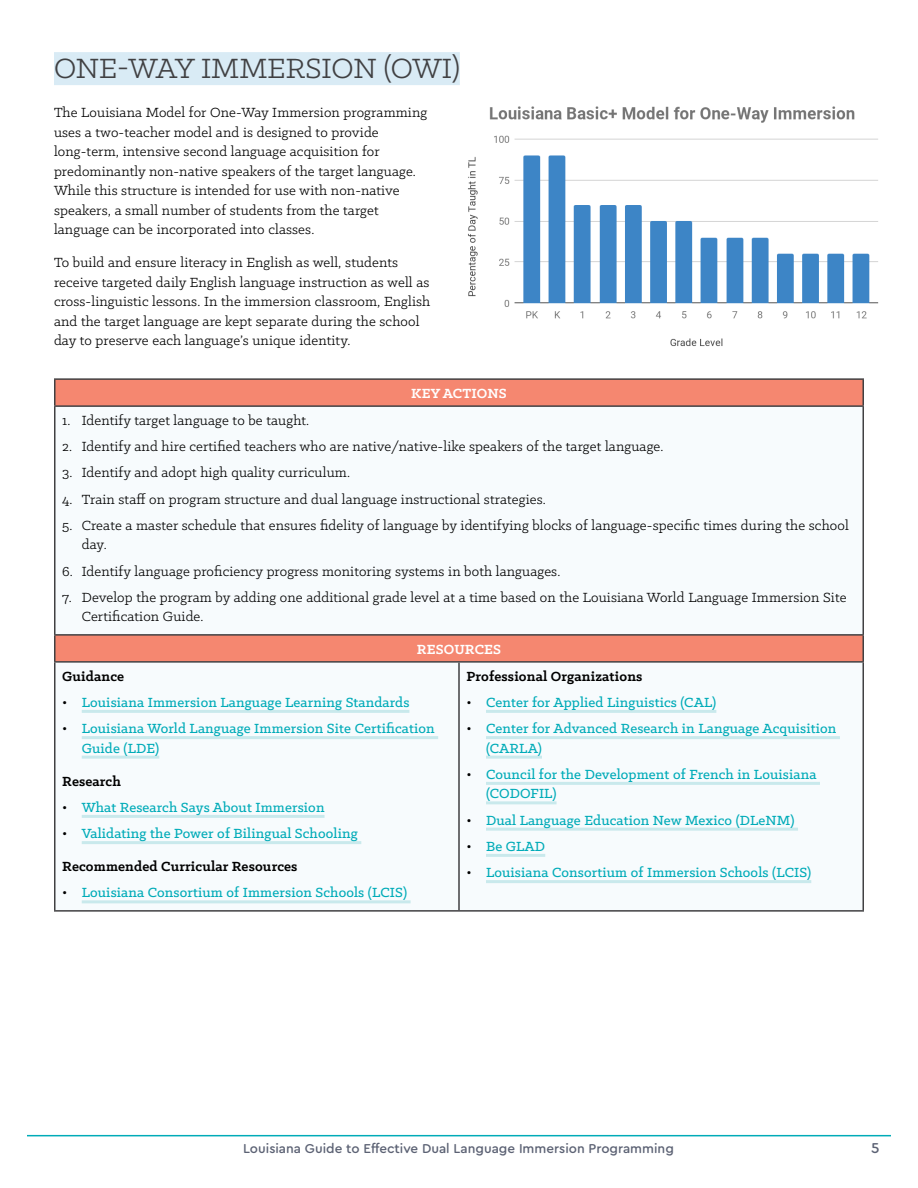
<style>
.page{position:relative;width:918px;height:1188px;background:#fff}
.page>*{position:absolute;margin:0;border:0;box-sizing:border-box;transform-origin:0 0}
.t1{font:31.5px "Klinic Slab";color:#404042}
.Body{font:15px/19.5px "Klinic Slab";letter-spacing:.01em;color:#000}
.t2{font:500 15px/19.5px "Klinic Slab";letter-spacing:.01em;color:#00abb8}
.Body-2{font:700 15px "Klinic Slab";letter-spacing:.01em;color:#000}
.Table_Headers{font:700 15px "Klinic Slab";letter-spacing:.01em;color:#fff}
.t3{font:500 15px "Cera Round Basic";color:#5c6274}
.t4{font:500 13.5px "Cera Round Basic";color:#5c6274}
.s1{font-weight:400;color:#000}
</style>
<div class="page">
<hr style="left:27px;top:1135px;width:864px;height:1px;background:#00abb8">
<div style="left:54px;top:52px;width:406px;height:33px;background:#d9ebf5"></div>
<div style="left:56px;top:380px;width:806px;height:25px;background:#f58770"></div>
<svg style="left:56px;top:636px;width:806px;height:268px"></svg>
<hr style="left:54px;top:407px;width:2px;height:227px;background:#414042">
<hr style="left:862px;top:407px;width:2px;height:227px;background:#414042">
<hr style="left:54px;top:663px;width:2px;height:247px;background:#414042">
<hr style="left:54px;top:910px;width:405px;height:2px;background:#414042">
<hr style="left:458px;top:663px;width:2px;height:247px;background:#414042">
<hr style="left:862px;top:663px;width:2px;height:247px;background:#414042">
<hr style="left:459px;top:910px;width:405px;height:2px;background:#414042">
<hr style="left:54px;top:378px;width:405px;height:2px;background:#414042">
<hr style="left:54px;top:380px;width:2px;height:25px;background:#414042">
<hr style="left:459px;top:378px;width:405px;height:2px;background:#414042">
<hr style="left:862px;top:380px;width:2px;height:25px;background:#414042">
<hr style="left:54px;top:405px;width:405px;height:2px;background:#414042">
<hr style="left:459px;top:405px;width:405px;height:2px;background:#414042">
<hr style="left:54px;top:634px;width:405px;height:2px;background:#414042">
<hr style="left:54px;top:636px;width:2px;height:25px;background:#414042">
<hr style="left:459px;top:634px;width:405px;height:2px;background:#414042">
<hr style="left:862px;top:636px;width:2px;height:25px;background:#414042">
<hr style="left:54px;top:661px;width:405px;height:2px;background:#414042">
<hr style="left:459px;top:661px;width:405px;height:2px;background:#414042">
<hr style="left:82px;top:710px;width:327px;height:3px;background:#c9e9ec">
<hr style="left:82px;top:736px;width:356px;height:3px;background:#c9e9ec">
<hr style="left:82px;top:756px;width:77px;height:3px;background:#c9e9ec">
<hr style="left:82px;top:815px;width:243px;height:3px;background:#c9e9ec">
<hr style="left:82px;top:841px;width:279px;height:3px;background:#c9e9ec">
<hr style="left:82px;top:900px;width:329px;height:3px;background:#c9e9ec">
<hr style="left:486px;top:710px;width:230px;height:3px;background:#c9e9ec">
<hr style="left:486px;top:736px;width:354px;height:3px;background:#c9e9ec">
<hr style="left:486px;top:756px;width:56px;height:3px;background:#c9e9ec">
<hr style="left:486px;top:782px;width:334px;height:3px;background:#c9e9ec">
<hr style="left:486px;top:801px;width:71px;height:3px;background:#c9e9ec">
<hr style="left:486px;top:828px;width:312px;height:3px;background:#c9e9ec">
<hr style="left:486px;top:854px;width:59px;height:3px;background:#c9e9ec">
<hr style="left:486px;top:880px;width:325px;height:3px;background:#c9e9ec">
<img style="left:468px;top:106px;width:411px;height:240px">
<p class="t1" style="left:54px;top:48px;width:407px">ONE-WAY IMMERSION (OWI)</p>
<p class="Body" style="left:54px;top:103px;width:375px">The Louisiana Model for One-Way Immersion programming uses a two-teacher model and is designed to provide long-term, intensive second language acquisition for predominantly non-native speakers of the target language.<br>While this structure is intended for use with non-native speakers, a small number of students from the target language can be incorporated into classes.</p>
<p class="Body" style="left:54px;top:253px;width:378px">To build and ensure literacy in English as well, students receive targeted daily English language instruction as well as cross-linguistic lessons. In the immersion classroom, English and the target language are kept separate during the school day to preserve each language’s unique identity.</p>
<p class="Table_Headers" style="left:411px;top:383px;width:97px">KEY ACTIONS</p>
<p class="Body" style="left:62px;top:410px;width:248px">1. Identify target language to be taught.</p>
<p class="Body" style="left:62px;top:436px;width:603px">2. Identify and hire certified teachers who are native/native-like speakers of the target language.</p>
<p class="Body" style="left:62px;top:463px;width:289px">3. Identify and adopt high quality curriculum.</p>
<p class="Body" style="left:62px;top:489px;width:485px">4. Train staff on program structure and dual language instructional strategies.</p>
<p class="Body" style="left:82px;top:515px;width:769px;text-indent:-20px">5. Create a master schedule that ensures fidelity of language by identifying blocks of language-specific times during the school day.</p>
<p class="Body" style="left:62px;top:561px;width:500px">6. Identify language proficiency progress monitoring systems in both languages.</p>
<p class="Body" style="left:82px;top:587px;width:766px;text-indent:-20px">7. Develop the program by adding one additional grade level at a time based on the Louisiana World Language Immersion Site<br>Certification Guide.</p>
<p class="Table_Headers" style="left:417px;top:639px;width:86px">RESOURCES</p>
<p class="Body-2" style="left:62px;top:666px;width:63px">Guidance</p>
<p class="t2" style="left:62px;top:692px;width:349px"><span class="s1">•</span> Louisiana Immersion Language Learning Standards</p>
<p class="t2" style="left:82px;top:718px;width:354px;text-indent:-20px"><span class="s1">•</span> Louisiana World Language Immersion Site Certification<br>Guide (LDE)</p>
<p class="Body-2" style="left:62px;top:771px;width:60px">Research</p>
<p class="t2" style="left:62px;top:797px;width:264px"><span class="s1">•</span> What Research Says About Immersion</p>
<p class="t2" style="left:62px;top:823px;width:297px"><span class="s1">•</span> Validating the Power of Bilingual Schooling</p>
<p class="Body-2" style="left:62px;top:857px;width:237px">Recommended Curricular Resources</p>
<p class="t2" style="left:62px;top:883px;width:346px"><span class="s1">•</span> Louisiana Consortium of Immersion Schools (LCIS)</p>
<p class="Body-2" style="left:466px;top:666px;width:177px">Professional Organizations</p>
<p class="t2" style="left:466px;top:692px;width:251px"><span class="s1">•</span> Center for Applied Linguistics (CAL)</p>
<p class="t2" style="left:486px;top:718px;width:352px;text-indent:-20px"><span class="s1">•</span> Center for Advanced Research in Language Acquisition (CARLA)</p>
<p class="t2" style="left:486px;top:764px;width:332px;text-indent:-20px"><span class="s1">•</span> Council for the Development of French in Louisiana (CODOFIL)</p>
<p class="t2" style="left:466px;top:810px;width:329px"><span class="s1">•</span> Dual Language Education New Mexico (DLeNM)</p>
<p class="t2" style="left:466px;top:836px;width:80px"><span class="s1">•</span> Be GLAD</p>
<p class="t2" style="left:466px;top:862px;width:346px"><span class="s1">•</span> Louisiana Consortium of Immersion Schools (LCIS)</p>
<p class="t4" style="left:243px;top:1141px;width:432px">Louisiana Guide to Effective Dual Language Immersion Programming</p>
<p class="t3" style="left:871px;top:1139px;width:10px">5</p>
</div>
